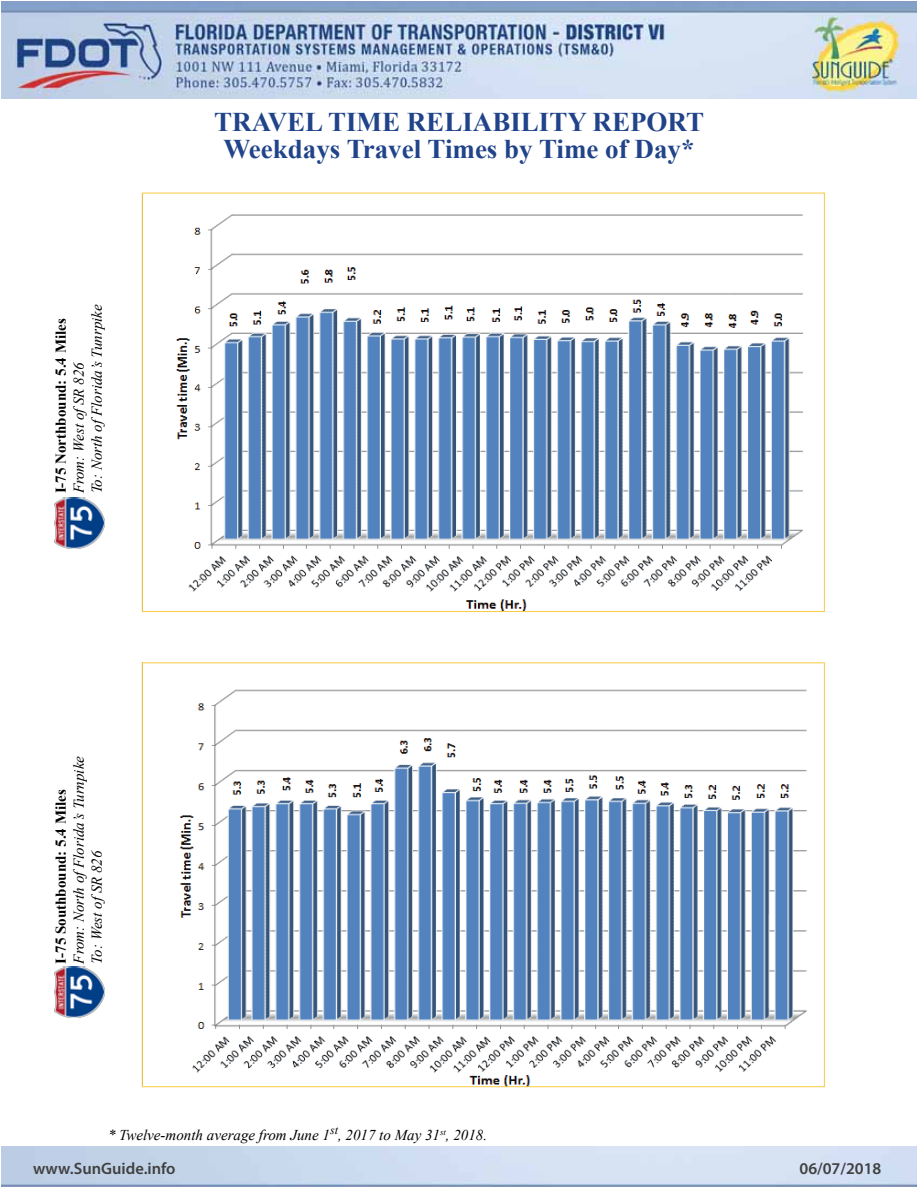
<style>
.page{position:relative;width:918px;height:1188px;background:#fff}
.page>*{position:absolute;margin:0;border:0;box-sizing:border-box;transform-origin:0 0}
.t1{font:700 27px/26.5px "Times New Roman";color:#20438a;text-align:center}
.t2{font:600 16.5px "Myriad Pro";color:#404040}
.t3{font:italic 15px/18px "Times New Roman";color:#000}
.t4{font:700 15px "Times New Roman";color:#000}
</style>
<div class="page">
<img style="left:2px;top:1px;width:914px;height:98px">
<img style="left:54px;top:497px;width:51px;height:51px">
<img style="left:54px;top:967px;width:51px;height:50px">
<img style="left:175px;top:214px;width:628px;height:396px">
<img style="left:179px;top:689px;width:628px;height:396px">
<p class="t3" style="left:70px;top:493px;width:191px;rotate:-90deg">From: West ofSR 826<br>To: North ofFlorida’s Tunrpike</p>
<p class="t4" style="left:51px;top:493px;width:177px;rotate:-90deg">I-75 Northbound: 5.4 Miles</p>
<p class="t3" style="left:70px;top:964px;width:209px;rotate:-90deg">From: North ofFlorida’s Turnpike<br>To: West ofSR 826</p>
<p class="t4" style="left:51px;top:964px;width:176px;rotate:-90deg">I-75 Southbound: 5.4 Miles</p>
<h1 class="t1" style="left:214px;top:108px;width:491px">TRAVEL TIME RELIABILITY REPORT<br>Weekdays Travel Times by Time of Day*</h1>
<p class="t3" style="left:108px;top:1126px;width:381px">* Twelve-month average from June 1<sup>st</sup>, 2017 to May 31<sup>st</sup>, 2018.</p>
<p class="t2" style="left:33px;top:1158px;width:144px">www.SunGuide.info</p>
<p class="t2" style="left:800px;top:1158px;width:83px">06/07/2018</p>
</div>
